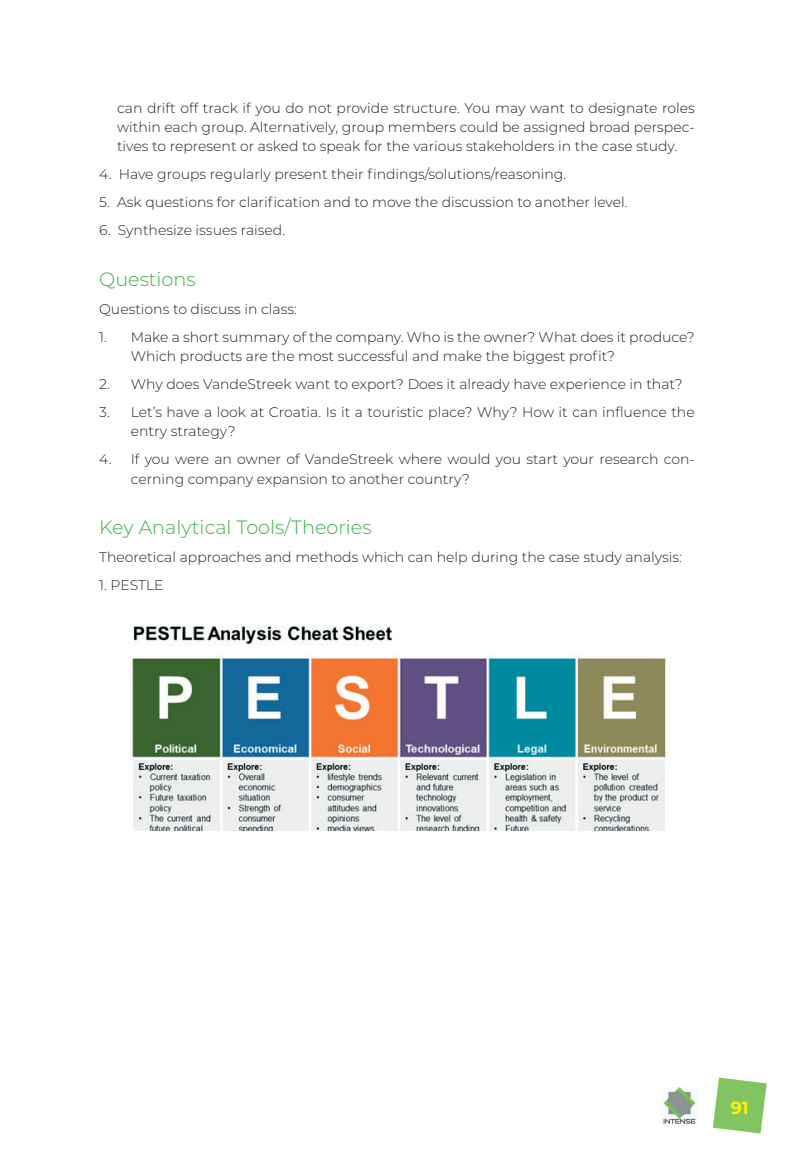
<style>
.page{position:relative;width:794px;height:1166px;background:#fff}
.page>*{position:absolute;margin:0;border:0;box-sizing:border-box;transform-origin:0 0}
.t1{font:300 19.25px "Montserrat";color:#40ae49}
.t2{font:700 17.5px "Montserrat";color:#fff101}
.t3{font:300 14px/19.2px "Montserrat";color:#231f20}
</style>
<div class="page">
<img style="left:663px;top:1087px;width:33px;height:36px">
<svg style="left:713px;top:1077px;width:53px;height:56px"></svg>
<img style="left:132px;top:626px;width:534px;height:205px">
<p class="t3" style="left:117px;top:98px;width:579px;text-align:justify">can drift off track if you do not provide structure. You may want to designate roles within each group. Alternatively, group members could be assigned broad perspec&shy;tives to represent or asked to speak for the various stakeholders in the case study.</p>
<p class="t3" style="left:99px;top:164px;width:468px">4. Have groups regularly present their findings/solutions/reasoning.</p>
<p class="t3" style="left:99px;top:192px;width:530px">5. Ask questions for clarification and to move the discussion to another level.</p>
<p class="t3" style="left:99px;top:220px;width:187px">6. Synthesize issues raised.</p>
<h1 class="t1" style="left:99px;top:266px;width:98px">Questions</h1>
<p class="t3" style="left:99px;top:299px;width:199px">Questions to discuss in class:</p>
<p class="t3" style="left:131px;top:327px;width:565px;text-indent:-32px">1. Make a short summary of the company. Who is the owner? What does it produce?<br>Which products are the most successful and make the biggest profit?</p>
<p class="t3" style="left:99px;top:374px;width:585px">2. Why does VandeStreek want to export? Does it already have experience in that?</p>
<p class="t3" style="left:131px;top:402px;width:565px;text-indent:-32px">3. Let’s have a look at Croatia. Is it a touristic place? Why? How it can influence the entry strategy?</p>
<p class="t3" style="left:131px;top:449px;width:565px;text-indent:-32px">4. If you were an owner of VandeStreek where would you start your research con&shy;cerning company expansion to another country?</p>
<h1 class="t1" style="left:99px;top:514px;width:274px">Key Analytical Tools/Theories</h1>
<p class="t3" style="left:99px;top:547px;width:584px">Theoretical approaches and methods which can help during the case study analysis:</p>
<p class="t3" style="left:99px;top:575px;width:66px">1. PESTLE</p>
<p class="t2" style="left:735px;top:1095px;width:12px">3</p>
<p class="t2" style="left:731px;top:1095px;width:19px">91</p>
</div>
